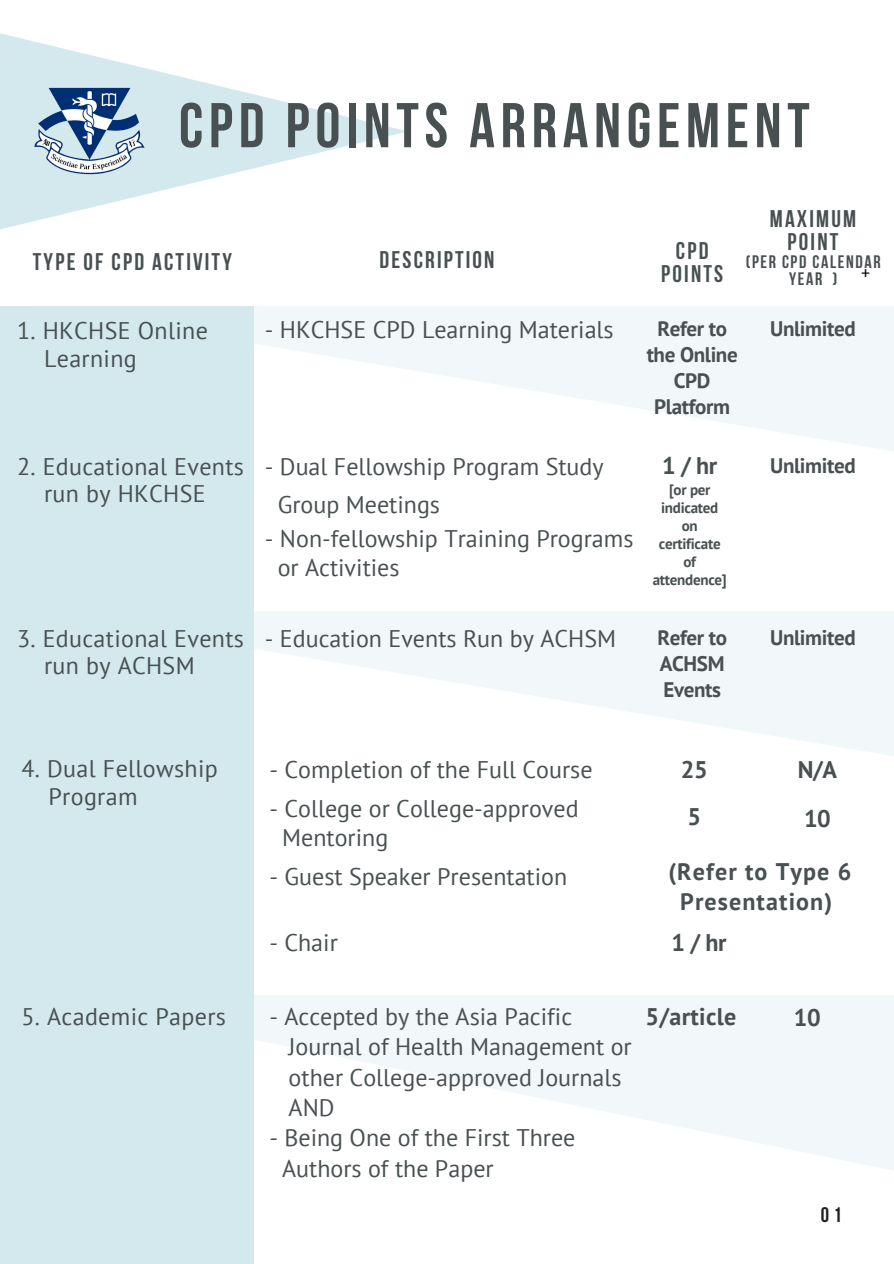
<style>
.page{position:relative;width:894px;height:1264px;background:#fff}
.page>*{position:absolute;margin:0;border:0;box-sizing:border-box;transform-origin:0 0}
.t1{font:700 63px "Bebas Neue";letter-spacing:.09em;color:#495052}
.t2{font:24px "PT Sans";color:#495052}
.t3{font:700 24px "Bebas Neue";letter-spacing:.09em;color:#495052}
.t4{font:700 24px/29.2px "PT Sans";letter-spacing:.045em;color:#495052;text-align:center}
.t5{font:700 24px "PT Sans";letter-spacing:.015em;color:#495052}
.t6{font:700 21px/26px "PT Sans";letter-spacing:-.015em;color:#495052;text-align:center}
.t7{font:700 21px "Bebas Neue";color:#222}
.t8{font:700 18px/17px "Bebas Neue";letter-spacing:.09em;color:#495052;text-align:center}
.t9{font:18px "PT Sans";color:#000}
.t10{font:700 15px/18px "PT Sans";letter-spacing:-.015em;color:#495052;text-align:center}
</style>
<div class="page">
<svg style="left:0;top:33px;width:407px;height:196px"></svg>
<img style="left:29px;top:71px;width:121px;height:120px">
<svg style="left:253px;top:611px;width:640px;height:147px;fill:#f2f8fa"></svg>
<div style="left:0;top:306px;width:253px;height:957px;background:#d3e9ee"></div>
<svg style="left:253px;top:306px;width:640px;height:147px;fill:#f2f8fa"></svg>
<svg style="left:253px;top:994px;width:640px;height:181px;fill:#f2f8fa"></svg>
<p class="t1" style="left:179px;top:100px;width:632px">CPD POINTS ARRANGEMENT</p>
<p class="t3" style="left:33px;top:252px;width:200px">TYPE OF CPD ACTIVITY</p>
<p class="t3" style="left:379px;top:250px;width:116px">DESCRIPTION</p>
<p class="t3" style="left:675px;top:241px;width:34px">CPD</p>
<p class="t3" style="left:661px;top:263px;width:63px">POINTS</p>
<p class="t3" style="left:769px;top:209px;width:88px">MAXIMUM</p>
<p class="t3" style="left:787px;top:232px;width:52px">POINT</p>
<p class="t8" style="left:745px;top:255px;width:136px">(PER CPD CALENDAR<br>YEAR )</p>
<p class="t9" style="left:860px;top:261px;width:11px">+</p>
<p class="t2" style="left:17px;top:314px;width:192px">1. HKCHSE Online</p>
<p class="t2" style="left:44px;top:342px;width:94px">Learning</p>
<p class="t2" style="left:17px;top:450px;width:228px">2. Educational Events</p>
<p class="t2" style="left:44px;top:477px;width:163px">run by HKCHSE</p>
<p class="t2" style="left:17px;top:622px;width:228px">3. Educational Events</p>
<p class="t2" style="left:44px;top:649px;width:152px">run by ACHSM</p>
<p class="t2" style="left:265px;top:313px;width:350px">- HKCHSE CPD Learning Materials</p>
<p class="t6" style="left:646px;top:315px;width:93px">Refer to the Online<br>CPD<br>Platform</p>
<p class="t6" style="left:770px;top:315px;width:87px">Unlimited</p>
<p class="t2" style="left:265px;top:450px;width:340px">- Dual Fellowship Program Study</p>
<p class="t2" style="left:277px;top:488px;width:164px">Group Meetings</p>
<p class="t2" style="left:265px;top:522px;width:370px">- Non-fellowship Training Programs</p>
<p class="t2" style="left:277px;top:551px;width:123px">or Activities</p>
<p class="t2" style="left:265px;top:622px;width:352px">- Education Events Run by ACHSM</p>
<p class="t4" style="left:662px;top:451px;width:57px">1/hr</p>
<p class="t10" style="left:652px;top:480px;width:76px">[or per indicated on certificate of attendence]</p>
<p class="t6" style="left:770px;top:452px;width:87px">Unlimited</p>
<p class="t6" style="left:657px;top:624px;width:71px;text-align:justify">Refer to ACHSM Events</p>
<p class="t6" style="left:770px;top:624px;width:87px">Unlimited</p>
<p class="t2" style="left:22px;top:752px;width:198px">4. Dual Fellowship</p>
<p class="t2" style="left:269px;top:753px;width:324px">- Completion of the Full Course</p>
<p class="t4" style="left:680px;top:754px;width:28px">25</p>
<p class="t4" style="left:797px;top:754px;width:41px">N/A</p>
<p class="t2" style="left:49px;top:781px;width:90px">Program</p>
<p class="t2" style="left:269px;top:792px;width:310px">- College or College-approved</p>
<p class="t2" style="left:282px;top:821px;width:107px">Mentoring</p>
<p class="t4" style="left:687px;top:802px;width:15px">5</p>
<p class="t4" style="left:803px;top:803px;width:28px">10</p>
<p class="t2" style="left:269px;top:860px;width:299px">- Guest Speaker Presentation</p>
<p class="t4" style="left:668px;top:856px;width:184px">(Refer to Type 6<br>Presentation)</p>
<p class="t2" style="left:269px;top:926px;width:70px">- Chair</p>
<p class="t4" style="left:671px;top:927px;width:57px">1/hr</p>
<p class="t2" style="left:269px;top:1000px;width:304px">- Accepted by the Asia Pacific</p>
<p class="t2" style="left:288px;top:1030px;width:344px">Journal of Health Management or</p>
<p class="t2" style="left:288px;top:1061px;width:334px">other College-approved Journals</p>
<p class="t2" style="left:288px;top:1091px;width:47px">AND</p>
<p class="t2" style="left:269px;top:1121px;width:307px">- Being One of the First Three</p>
<p class="t2" style="left:282px;top:1152px;width:213px">Authors of the Paper</p>
<p class="t2" style="left:22px;top:1000px;width:206px">5. Academic Papers</p>
<p class="t5" style="left:645px;top:1000px;width:92px">5/article</p>
<p class="t4" style="left:793px;top:1002px;width:28px">10</p>
<p class="t7" style="left:820px;top:1206px;width:22px">01</p>
</div>
